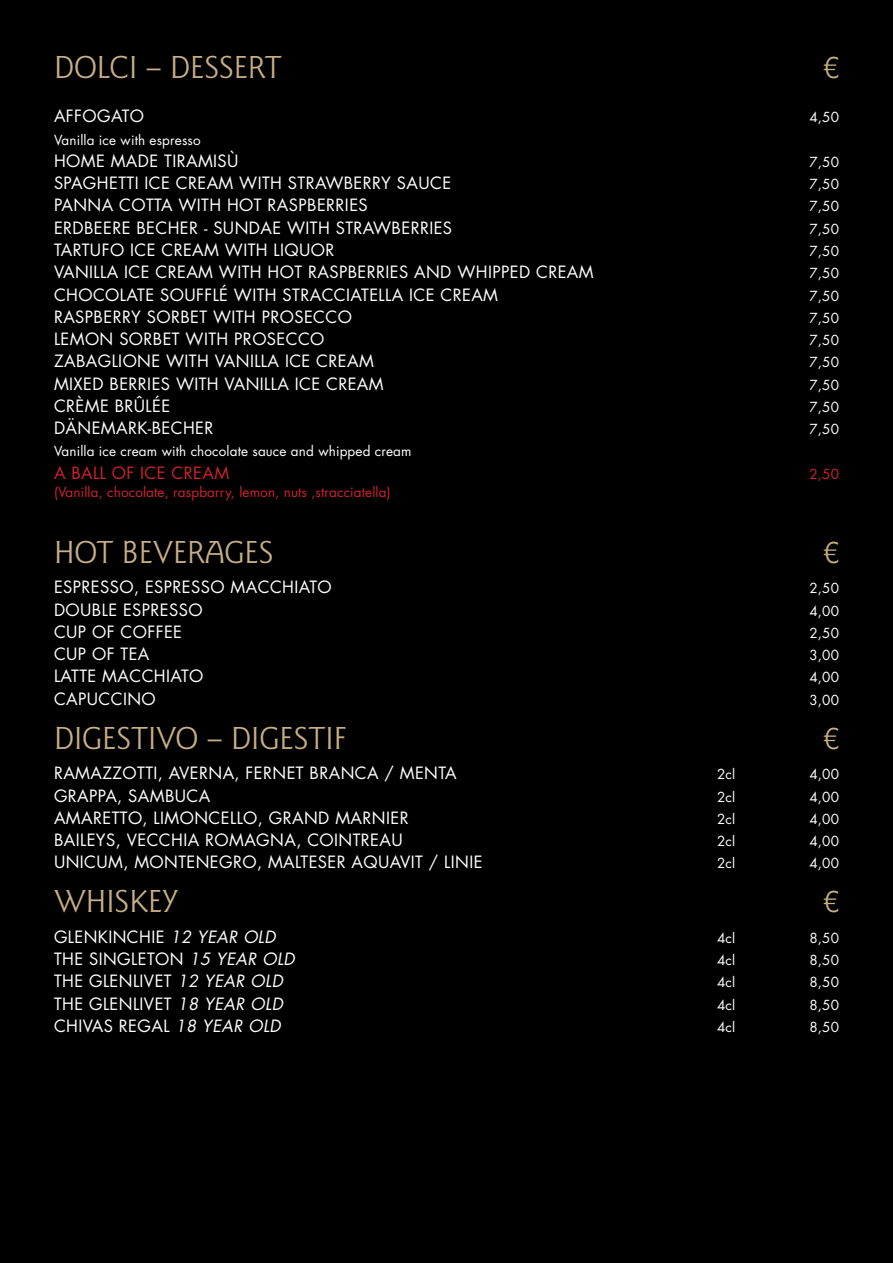
<style>
.page{position:relative;width:893px;height:1263px;background:#000}
.page>*{position:absolute;margin:0;border:0;box-sizing:border-box;transform-origin:0 0}
.t1{font:33px "Goudy Sans LT";color:#c7ae86}
.t2{font:16.5px "Futura LT";letter-spacing:.025em;color:#fff}
.t3{font:16.5px "Futura LT";letter-spacing:.025em;color:#d2232a}
.t4{font:13.5px "Futura LT";letter-spacing:.01em;color:#fff}
.t5{font:13.5px "Futura LT";letter-spacing:.01em;color:#d2232a}
.s1{font-style:italic}
</style>
<div class="page">
<h1 class="t1" style="left:54px;top:49px;width:131px">DOLCI – DESSERT</h1>
<h1 class="t1" style="left:824px;top:49px;width:17px">€</h1>
<p class="t2" style="left:54px;top:106px;width:92px">AFF OGATO</p>
<p class="t4" style="left:809px;top:109px;width:31px">4,50</p>
<p class="t4" style="left:54px;top:131px;width:148px">VANILLA ICE WITH ESPRESSO</p>
<p class="t2" style="left:54px;top:150px;width:186px">HOME MADE TIRAMISÙ</p>
<p class="t4" style="left:809px;top:153px;width:31px">7,50</p>
<p class="t2" style="left:54px;top:173px;width:399px">SPAGHETTI IC E C REAM WITH STRAWBERRY SAUC E</p>
<p class="t4" style="left:809px;top:176px;width:31px">7,50</p>
<p class="t2" style="left:54px;top:195px;width:315px">PANNA COTTA WITH HOT RASPBERRIES</p>
<p class="t4" style="left:809px;top:198px;width:31px">7,50</p>
<p class="t2" style="left:54px;top:217px;width:400px">ERDBEERE BEC HER - SUNDAE WITH STRAWBERRIES</p>
<p class="t4" style="left:809px;top:220px;width:31px">7,50</p>
<p class="t2" style="left:54px;top:239px;width:282px">TARTUFO IC E C REAM WITH LIQUOR</p>
<p class="t4" style="left:809px;top:242px;width:31px">7,50</p>
<p class="t2" style="left:54px;top:262px;width:534px">VANILLA IC E C REAM WITH HOT RASPBERRIES AND WHIPPED C REAM</p>
<p class="t4" style="left:809px;top:265px;width:31px">7,50</p>
<p class="t2" style="left:54px;top:284px;width:438px">CHOCOLATE SOUFF LÉ WITH STRACC IATELLA IC E C REAM</p>
<p class="t4" style="left:809px;top:287px;width:31px">7,50</p>
<p class="t2" style="left:54px;top:306px;width:299px">RASPBERRY SORBET WITH PROSECCO</p>
<p class="t4" style="left:809px;top:309px;width:31px">7,50</p>
<p class="t2" style="left:54px;top:328px;width:272px">LEMON SORBET WITH PROSECCO</p>
<p class="t4" style="left:809px;top:331px;width:31px">7,50</p>
<p class="t2" style="left:54px;top:351px;width:314px">ZABAGLIONE WITH VANILLA IC E C REAM</p>
<p class="t4" style="left:809px;top:354px;width:31px">7,50</p>
<p class="t2" style="left:54px;top:373px;width:324px">MIXED BERRIES WITH VANILLA IC E C REAM</p>
<p class="t4" style="left:809px;top:376px;width:31px">7,50</p>
<p class="t2" style="left:54px;top:395px;width:118px">CRÈME BRÛLÉE</p>
<p class="t4" style="left:809px;top:398px;width:31px">7,50</p>
<p class="t2" style="left:54px;top:417px;width:161px">DÄNEMARK-BEC HER</p>
<p class="t4" style="left:809px;top:420px;width:31px">7,50</p>
<p class="t4" style="left:54px;top:443px;width:359px">VANILLA ICE CREAM WITH CHOCOLATE SAUCE AND WHIPPED CREAM</p>
<p class="t3" style="left:54px;top:462px;width:169px">A BALL OF IC E C REAM</p>
<p class="t5" style="left:809px;top:465px;width:31px">2,50</p>
<p class="t5" style="left:54px;top:483px;width:338px">(VANILLA, CHOCOLATE, RASPBARRY, LEMON, NUTS ,STRACCIATELLA)</p>
<h1 class="t1" style="left:54px;top:533px;width:221px">HOT BEVERAGES</h1>
<h1 class="t1" style="left:824px;top:533px;width:17px">€</h1>
<p class="t2" style="left:54px;top:577px;width:279px">ESPRESSO, ESPRESSO MACC HIATO</p>
<p class="t4" style="left:809px;top:580px;width:31px">2,50</p>
<p class="t2" style="left:54px;top:599px;width:150px">DOUBLE ESPRESSO</p>
<p class="t4" style="left:809px;top:602px;width:31px">4,00</p>
<p class="t2" style="left:54px;top:621px;width:130px">CUP OF COFFEE</p>
<p class="t4" style="left:809px;top:624px;width:31px">2,50</p>
<p class="t2" style="left:54px;top:644px;width:97px">CUP OF TEA</p>
<p class="t4" style="left:809px;top:647px;width:31px">3,00</p>
<p class="t2" style="left:54px;top:666px;width:151px">LATTE MACC HIATO</p>
<p class="t4" style="left:809px;top:669px;width:31px">4,00</p>
<p class="t2" style="left:54px;top:688px;width:103px">CAPUCC INO</p>
<p class="t4" style="left:809px;top:691px;width:31px">3,00</p>
<h1 class="t1" style="left:54px;top:719px;width:16px">DIGESTIV</h1>
<h1 class="t1" style="left:175px;top:719px;width:70px">O – DIGESTIF</h1>
<h1 class="t1" style="left:824px;top:719px;width:17px">€</h1>
<p class="t2" style="left:54px;top:763px;width:404px">RAMAZZOTTI, AVERNA, FERNET BRANCA / MENTA</p>
<p class="t4" style="left:717px;top:766px;width:20px">2CL</p>
<p class="t4" style="left:809px;top:766px;width:31px">4,00</p>
<p class="t2" style="left:54px;top:785px;width:158px">GRAPPA, SAMB UCA</p>
<p class="t4" style="left:717px;top:788px;width:20px">2CL</p>
<p class="t4" style="left:809px;top:788px;width:31px">4,00</p>
<p class="t2" style="left:54px;top:807px;width:356px">AMARETTO, LIMONC ELLO, GRAND MARNIER</p>
<p class="t4" style="left:717px;top:810px;width:20px">2CL</p>
<p class="t4" style="left:809px;top:810px;width:31px">4,00</p>
<p class="t2" style="left:54px;top:829px;width:350px">BAILEYS, VECC HIA ROMAGNA, COINTREAU</p>
<p class="t4" style="left:717px;top:832px;width:20px">2CL</p>
<p class="t4" style="left:809px;top:832px;width:31px">4,00</p>
<p class="t2" style="left:54px;top:852px;width:430px">UNIC UM, MONTENEGRO, MALTESER AQUAVIT / LINIE</p>
<p class="t4" style="left:717px;top:855px;width:20px">2CL</p>
<p class="t4" style="left:809px;top:855px;width:31px">4,00</p>
<h1 class="t1" style="left:54px;top:883px;width:46px">WHISKEY</h1>
<h1 class="t1" style="left:824px;top:883px;width:17px">€</h1>
<p class="t2" style="left:54px;top:926px;width:223px">GLENKINC HIE <span class="s1">12 YEAR OLD</span></p>
<p class="t4" style="left:717px;top:929px;width:20px">4CL</p>
<p class="t4" style="left:809px;top:929px;width:31px">8,50</p>
<p class="t2" style="left:54px;top:948px;width:242px">THE SINGLETON <span class="s1">15 YEAR OLD</span></p>
<p class="t4" style="left:717px;top:952px;width:20px">4CL</p>
<p class="t4" style="left:809px;top:952px;width:31px">8,50</p>
<p class="t2" style="left:54px;top:971px;width:230px">THE GLENLIVET <span class="s1">12 YEAR OLD</span></p>
<p class="t4" style="left:717px;top:974px;width:20px">4CL</p>
<p class="t4" style="left:809px;top:974px;width:31px">8,50</p>
<p class="t2" style="left:54px;top:993px;width:230px">THE GLENLIVET <span class="s1">18 YEAR OLD</span></p>
<p class="t4" style="left:717px;top:996px;width:20px">4CL</p>
<p class="t4" style="left:809px;top:996px;width:31px">8,50</p>
<p class="t2" style="left:54px;top:1015px;width:228px">CHIVAS REGAL <span class="s1">18 YEAR OLD</span></p>
<p class="t4" style="left:717px;top:1018px;width:20px">4CL</p>
<p class="t4" style="left:809px;top:1018px;width:31px">8,50</p>
</div>
